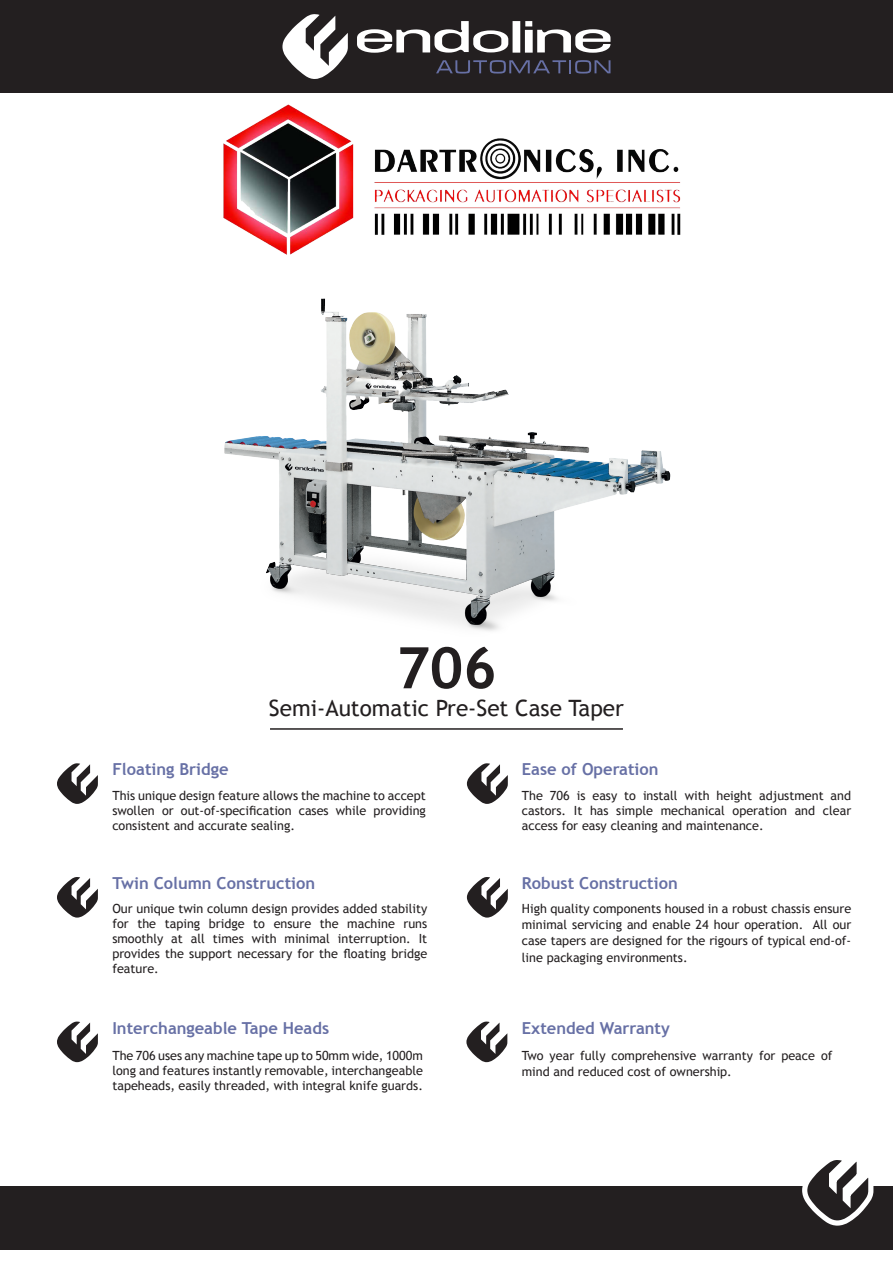
<style>
.page{position:relative;width:893px;height:1263px;background:#fff}
.page>*{position:absolute;margin:0;border:0;box-sizing:border-box;transform-origin:0 0}
.t1{font:700 57px "Trebuchet MS";color:#231f20}
.t2{font:22.5px "Trebuchet MS";color:#231f20}
.t3{font:700 16.5px "Trebuchet MS";color:#6770a5}
.t4{font:12.6px/15.1px "Trebuchet MS";color:#231f20;text-align:justify}
</style>
<div class="page">
<img style="left:224px;top:298px;width:447px;height:333px">
<hr style="left:270px;top:728px;width:353px;height:2px;background:#231f20">
<div style="left:0;top:0;width:893px;height:93px;background:#231f20"></div>
<svg style="left:357px;top:21px;width:253px;height:32px"></svg>
<svg style="left:282px;top:14px;width:66px;height:65px"></svg>
<svg style="left:436px;top:60px;width:174px;height:14px"></svg>
<div style="left:0;top:1186px;width:893px;height:63px;background:#231f20"></div>
<svg style="left:802px;top:1160px;width:72px;height:66px"></svg>
<svg style="left:57px;top:763px;width:41px;height:41px"></svg>
<svg style="left:467px;top:763px;width:41px;height:41px"></svg>
<svg style="left:57px;top:877px;width:41px;height:41px"></svg>
<svg style="left:467px;top:877px;width:41px;height:41px"></svg>
<svg style="left:57px;top:1021px;width:41px;height:41px"></svg>
<svg style="left:466px;top:1021px;width:41px;height:41px"></svg>
<img style="left:223px;top:104px;width:458px;height:151px">
<h1 class="t1" style="left:396px;top:632px;width:102px">706</h1>
<h2 class="t2" style="left:269px;top:695px;width:356px">Semi-Automatic Pre-Set Case Taper</h2>
<h3 class="t3" style="left:112px;top:759px;width:118px">Floating Bridge</h3>
<p class="t4" style="left:112px;top:788px;width:315px">This unique design feature allows the machine to accept swollen or out-of-specification cases while providing consistent and accurate sealing.</p>
<h3 class="t3" style="left:112px;top:873px;width:204px">Twin Column Construction</h3>
<p class="t4" style="left:112px;top:901px;width:316px">Our unique twin column design provides added stability for the taping bridge to ensure the machine runs smoothly at all times with minimal interruption. It provides the support necessary for the floating bridge feature.</p>
<h3 class="t3" style="left:112px;top:1017px;width:218px">Interchangeable Tape Heads</h3>
<p class="t4" style="left:112px;top:1048px;width:312px">The 706 uses any machine tape up to 50mm wide, 1000m long and features instantly removable, interchangeable tapeheads, easily threaded, with integral knife guards.</p>
<h3 class="t3" style="left:522px;top:759px;width:138px">Ease of Operation</h3>
<p class="t4" style="left:522px;top:788px;width:331px">The 706 is easy to install with height adjustment and castors. It has simple mechanical operation and clear access for easy cleaning and maintenance.</p>
<h3 class="t3" style="left:522px;top:873px;width:157px">Robust Construction</h3>
<p class="t4" style="left:522px;top:900px;width:331px;line-height:16.4px">High quality components housed in a robust chassis ensure minimal servicing and enable 24 hour operation. All our case tapers are designed for the rigours of typical end-of&shy;line packaging environments.</p>
<h3 class="t3" style="left:522px;top:1017px;width:150px">Extended Warranty</h3>
<p class="t4" style="left:522px;top:1047px;width:312px;line-height:16.4px">Two year fully comprehensive warranty for peace of mind and reduced cost of ownership.</p>
</div>
